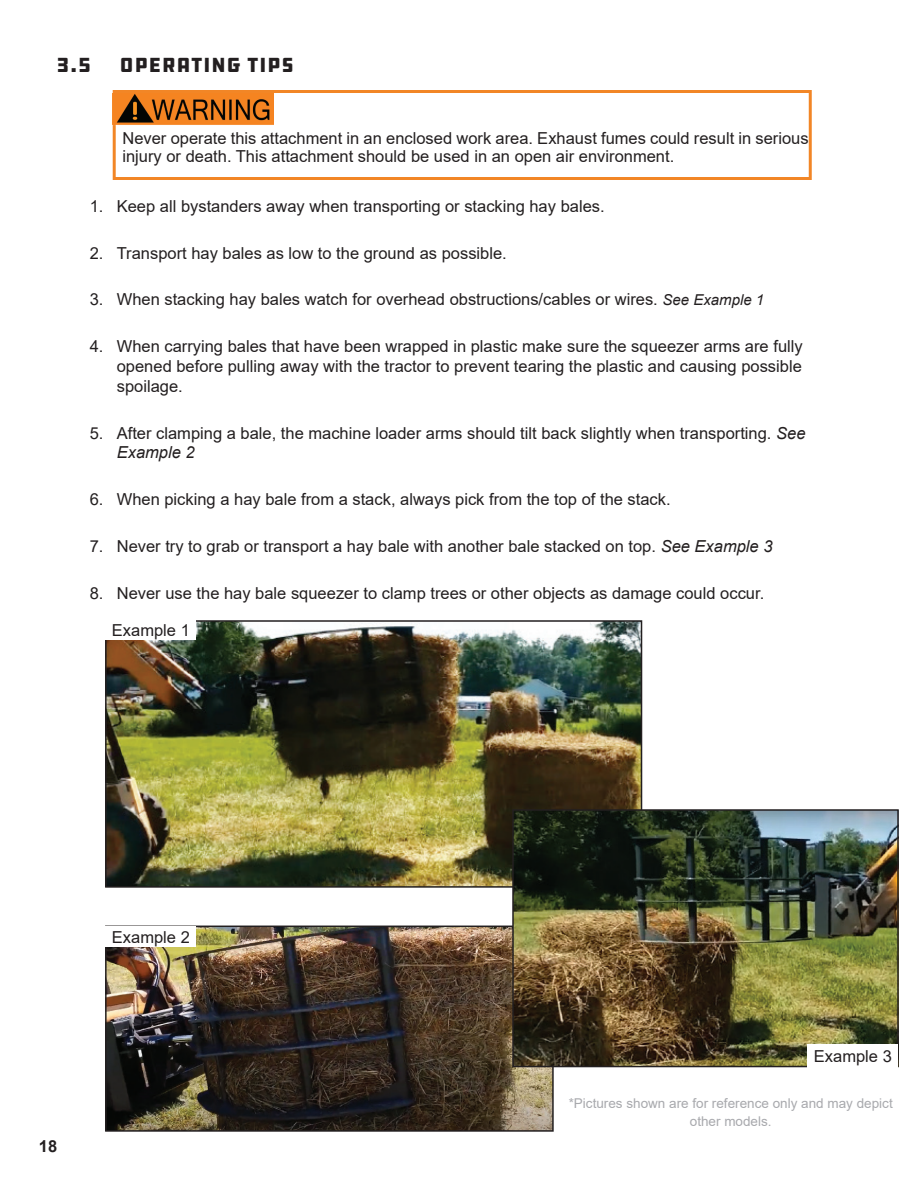
<style>
.page{position:relative;width:918px;height:1188px;background:#fff}
.page>*{position:absolute;margin:0;border:0;box-sizing:border-box;transform-origin:0 0}
.t1{font:21px "DDC Hardware";letter-spacing:.02em;color:#231f20}
.t2{font:16.5px/19.8px "Arial";color:#231f20}
.t3{font:700 16.5px "Arial";color:#231f20}
.t4{font:13.5px/18px "Arial";color:#a8a9ad;text-align:center}
.s1{font-style:italic;font-size:15px}
.s2{font-style:italic}
</style>
<div class="page">
<div style="left:113px;top:90px;width:699px;height:90px;border:3px solid #f28626"></div>
<img style="left:113px;top:93px;width:160px;height:34px">
<img style="left:108px;top:929px;width:443px;height:200px">
<div style="left:105px;top:926px;width:449px;height:206px;border:2px solid #231f20"></div>
<div style="left:106px;top:926px;width:90px;height:21px;background:#fff"></div>
<img style="left:108px;top:623px;width:531px;height:262px">
<div style="left:105px;top:620px;width:537px;height:268px;border:2px solid #231f20"></div>
<div style="left:106px;top:620px;width:90px;height:20px;background:#fff"></div>
<img style="left:515px;top:812px;width:381px;height:252px">
<div style="left:512px;top:809px;width:387px;height:258px;border:2px solid #231f20"></div>
<div style="left:808px;top:1044px;width:90px;height:23px;background:#fff"></div>
<p class="t1" style="left:56px;top:52px;width:37px">3.5</p>
<p class="t1" style="left:120px;top:52px;width:176px">OPERATING TIPS</p>
<p class="t2" style="left:122px;top:129px;width:688px;line-height:18px">Never operate this attachment in an enclosed work area. Exhaust fumes could result in serious injury or death. This attachment should be used in an open air environment.</p>
<p class="t2" style="left:90px;top:196px;width:516px">1. Keep all bystanders away when transporting or stacking hay bales.</p>
<p class="t2" style="left:90px;top:243px;width:419px">2. Transport hay bales as low to the ground as possible.</p>
<p class="t2" style="left:90px;top:290px;width:676px">3. When stacking hay bales watch for overhead obstructions/cables or wires. <span class="s1">See Example 1</span></p>
<p class="t2" style="left:117px;top:336px;width:687px;text-align:justify;text-indent:-27px">4. When carrying bales that have been wrapped in plastic make sure the squeezer arms are fully opened before pulling away with the tractor to prevent tearing the plastic and causing possible spoilage.</p>
<p class="t2" style="left:117px;top:423px;width:690px;text-indent:-27px">5. After clamping a bale, the machine loader arms should tilt back slightly when transporting. <span class="s2">See<br>Example 2</span></p>
<p class="t2" style="left:90px;top:489px;width:582px">6. When picking a hay bale from a stack, always pick from the top of the stack.</p>
<p class="t2" style="left:90px;top:536px;width:684px">7. Never try to grab or transport a hay bale with another bale stacked on top. <span class="s2">See Example 3</span></p>
<p class="t2" style="left:90px;top:583px;width:676px">8. Never use the hay bale squeezer to clamp trees or other objects as damage could occur.</p>
<p class="t2" style="left:112px;top:620px;width:79px">Example 1</p>
<p class="t2" style="left:112px;top:927px;width:79px">Example 2</p>
<p class="t3" style="left:39px;top:1135px;width:20px">18</p>
<p class="t2" style="left:814px;top:1046px;width:79px">Example 3</p>
<p class="t4" style="left:569px;top:1094px;width:326px">*Pictures shown are for reference only and may depict other models.</p>
</div>
